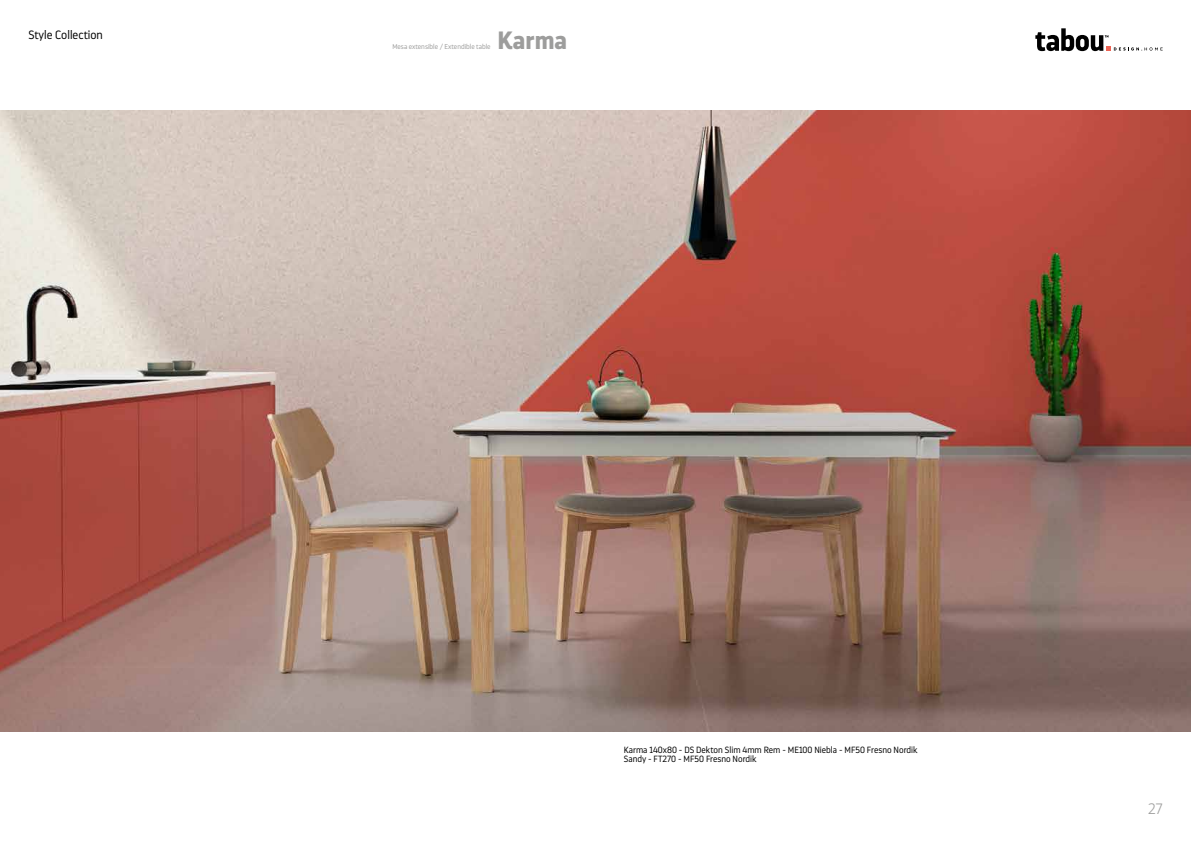
<style>
.page{position:relative;width:1191px;height:842px;background:#fff}
.page>*{position:absolute;margin:0;border:0;box-sizing:border-box;transform-origin:0 0}
.t1{font:700 25px "Darwin Pro";color:#9d9d9c}
.t2{font:200 15px "Darwin Pro";color:#9d9d9c}
.t3{font:300 12px "Darwin Pro";color:#000}
.t4{font:300 9px/9px "Darwin Pro";color:#000}
.t5{font:300 7px "Darwin Pro";color:#9d9d9c}
</style>
<div class="page">
<img style="left:0;top:111px;width:1191px;height:620px">
<svg style="left:1035px;top:28px;width:127px;height:23px"></svg>
<h3 class="t3" style="left:28px;top:27px;width:76px">Style Collection</h3>
<p class="t5" style="left:392px;top:42px;width:100px">Mesa extensible / Extendible table</p>
<h1 class="t1" style="left:497px;top:23px;width:71px">Karma</h1>
<p class="t4" style="left:624px;top:745px;width:295px">Karma 140x80 - DS Dekton Slim 4mm Rem - ME100 Niebla - MF50 Fresno Nordik<br>Sandy - FT270 - MF50 Fresno Nordik</p>
<h2 class="t2" style="left:1148px;top:799px;width:16px">27</h2>
</div>
